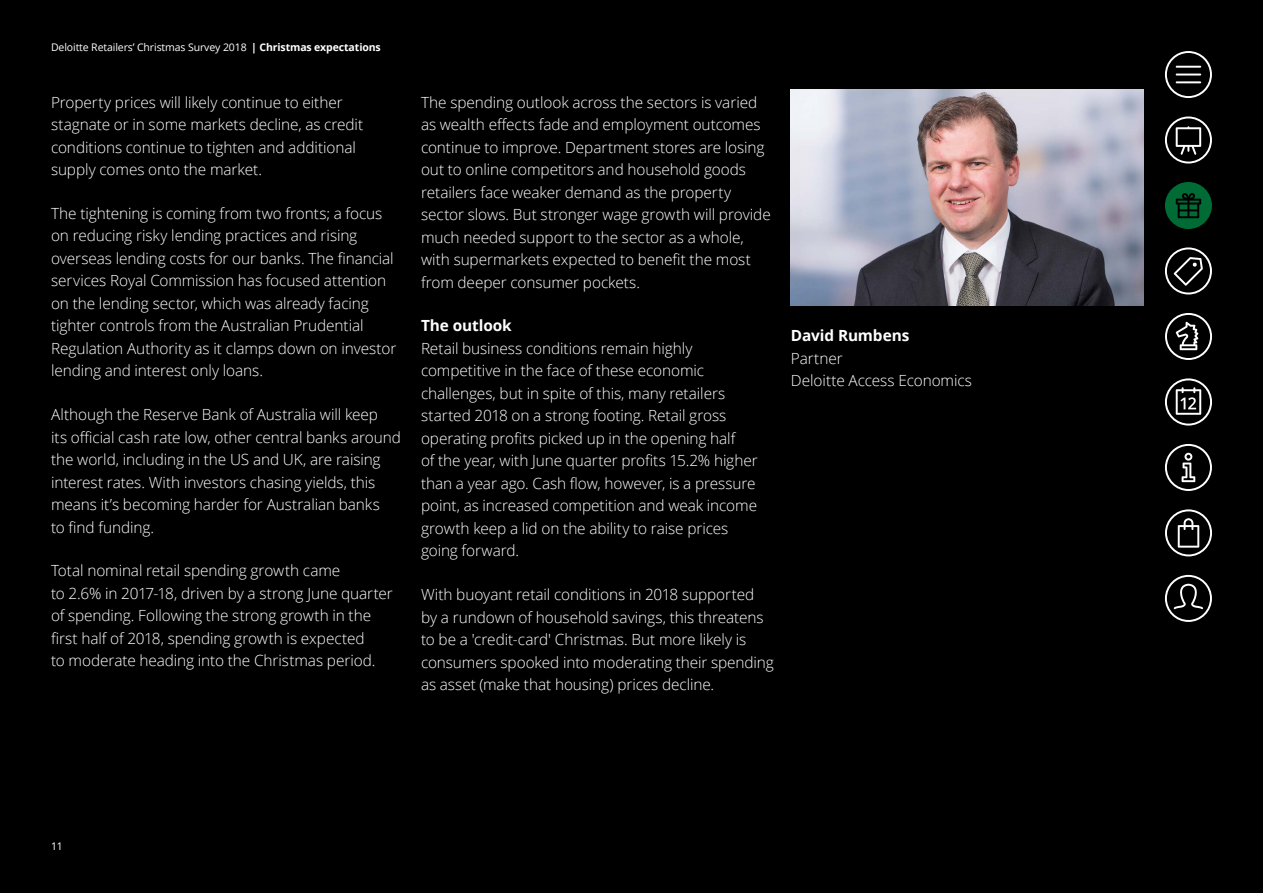
<style>
.page{position:relative;width:1263px;height:893px;background:#000}
.page>*{position:absolute;margin:0;border:0;box-sizing:border-box;transform-origin:0 0}
.t1{font:300 15.3px/22.5px "Open Sans";letter-spacing:-.005em;color:#fff}
.t2{font:700 15.3px "Open Sans";letter-spacing:-.005em;color:#fff}
.t3{font:10.5px "Open Sans";letter-spacing:-.01em;color:#fff}
.s1{font-weight:700}
</style>
<div class="page">
<img style="left:791px;top:90px;width:353px;height:216px">
<svg style="left:1165px;top:51px;width:47px;height:47px"></svg>
<svg style="left:1165px;top:117px;width:47px;height:47px"></svg>
<svg style="left:1165px;top:247px;width:47px;height:47px"></svg>
<svg style="left:1165px;top:509px;width:47px;height:47px"></svg>
<svg style="left:1165px;top:378px;width:47px;height:48px"></svg>
<svg style="left:1165px;top:444px;width:47px;height:47px"></svg>
<svg style="left:1165px;top:313px;width:47px;height:47px"></svg>
<svg style="left:1165px;top:575px;width:47px;height:47px"></svg>
<svg style="left:1165px;top:182px;width:47px;height:47px"></svg>
<p class="t3" style="left:51px;top:40px;width:331px">Deloitte Retailers’ Christmas Survey 2018 <span class="s1">| Christmas expectations</span></p>
<p class="t1" style="left:51px;top:90px;width:314px">Property prices will likely continue to either stagnate or in some markets decline, as credit conditions continue to tighten and additional supply comes onto the market.</p>
<p class="t1" style="left:51px;top:202px;width:347px">The tightening is coming from two fronts; a focus on reducing risky lending practices and rising overseas lending costs for our banks. The financial services Royal Commission has focused attention on the lending sector, which was already facing tighter controls from the Australian Prudential Regulation Authority as it clamps down on investor lending and interest only loans.</p>
<p class="t1" style="left:51px;top:403px;width:351px">Although the Reserve Bank of Australia will keep<br>its official cash rate low, other central banks around the world, including in the US and UK, are raising interest rates. With investors chasing yields, this means it’s becoming harder for Australian banks<br>to find funding.</p>
<p class="t1" style="left:51px;top:559px;width:343px">Total nominal retail spending growth came<br>to 2.6% in 2017-18, driven by a strong June quarter of spending. Following the strong growth in the first half of 2018, spending growth is expected<br>to moderate heading into the Christmas period.</p>
<p class="t1" style="left:421px;top:90px;width:351px">The spending outlook across the sectors is varied as wealth effects fade and employment outcomes continue to improve. Department stores are losing out to online competitors and household goods retailers face weaker demand as the property sector slows. But stronger wage growth will provide much needed support to the sector as a whole, with supermarkets expected to benefit the most from deeper consumer pockets.</p>
<p class="t2" style="left:421px;top:315px;width:92px">The outlook</p>
<p class="t1" style="left:421px;top:337px;width:338px">Retail business conditions remain highly competitive in the face of these economic challenges, but in spite of this, many retailers started 2018 on a strong footing. Retail gross operating profits picked up in the opening half<br>of the year, with June quarter profits 15.2% higher than a year ago. Cash flow, however, is a pressure point, as increased competition and weak income growth keep a lid on the ability to raise prices going forward.</p>
<p class="t1" style="left:421px;top:583px;width:354px">With buoyant retail conditions in 2018 supported by a rundown of household savings, this threatens to be a 'credit-card' Christmas. But more likely is consumers spooked into moderating their spending as asset (make that housing) prices decline.</p>
<p class="t2" style="left:791px;top:325px;width:120px">David Rumbens</p>
<p class="t1" style="left:791px;top:347px;width:183px">Partner<br>Deloitte Access Economics</p>
<p class="t3" style="left:51px;top:839px;width:13px">11</p>
</div>
